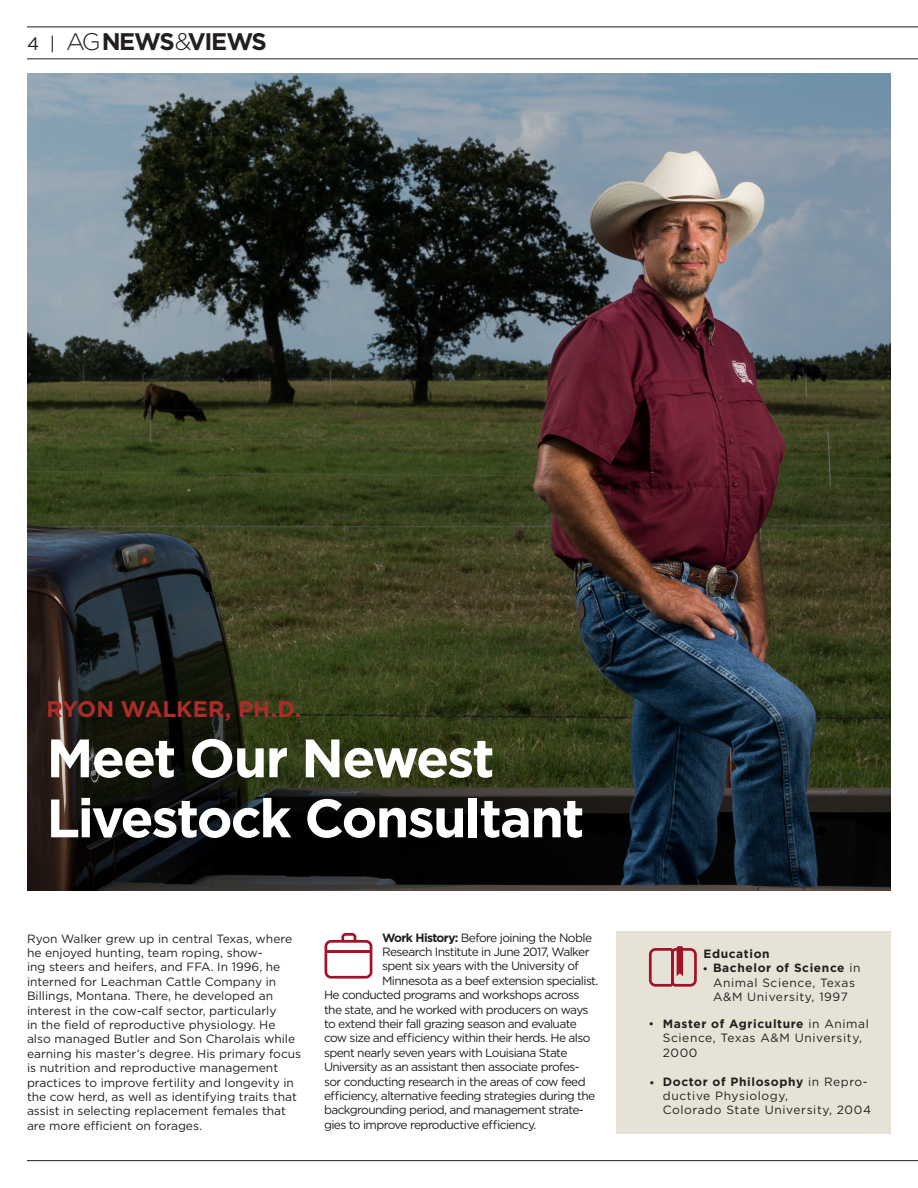
<style>
.page{position:relative;width:918px;height:1188px;background:#fff}
.page>*{position:absolute;margin:0;border:0;box-sizing:border-box;transform-origin:0 0}
.t1{font:700 54px/60px "Gotham";letter-spacing:-.035em;color:#fff}
.t2{font:700 24px "Gotham";letter-spacing:-.06em;color:#231f20}
.t3{font:700 22.5px "Gotham";color:#ae2c28}
.dropcap{font:12px "Gotham";letter-spacing:-.05em;color:#231f20}
.dropcap-2{font:12px/14.4px "Gotham";color:#231f20}
.dropcap-3{font:12px/14.4px "Gotham";letter-spacing:.05em;color:#231f20}
.dropcap-4{font:700 12px "Gotham";letter-spacing:.05em;color:#231f20}
.dropcap-5{font:12px "Gotham";letter-spacing:-.02em;color:#231f20}
.s1{font-weight:400;font-size:18px}
.s2{font-weight:300}
.s3{font-weight:700}
.s4{font-weight:400}
</style>
<div class="page">
<hr style="left:27px;top:1160px;width:891px;height:1px;background:#231f20">
<hr style="left:27px;top:58px;width:891px;height:1px;background:#231f20">
<hr style="left:27px;top:27px;width:891px;height:1px;background:#231f20">
<div style="left:616px;top:932px;width:275px;height:202px;background:#e7e2d6"></div>
<img style="left:27px;top:74px;width:864px;height:817px">
<svg style="left:325px;top:933px;width:47px;height:46px"></svg>
<svg style="left:649px;top:946px;width:48px;height:41px"></svg>
<p class="t2" style="left:27px;top:26px;width:241px"><span class="s1">4 |</span> <span class="s2">AG</span>NEWS<span class="s2">&amp;</span>VIEWS</p>
<p class="t3" style="left:47px;top:694px;width:256px">RYON WALKER, PH.D.</p>
<p class="t1" style="left:47px;top:728px;width:539px">Meet Our Newest<br>Livestock Consultant</p>
<p class="dropcap-2" style="left:27px;top:931px;width:276px">Ryon Walker grew up in central Texas, where he enjoyed hunting, team roping, show-<br>ing steers and heifers, and FFA. In 1996, he interned for Leachman Cattle Company in Billings, Montana. There, he developed an interest in the cow-calf sector, particularly<br>in the field of reproductive physiology. He also managed Butler and Son Charolais while earning his master’s degree. His primary focus is nutrition and reproductive management practices to improve fertility and longevity in the cow herd, as well as identifying traits that assist in selecting replacement females that are more efficient on forages.</p>
<p class="dropcap" style="left:382px;top:930px;width:212px"><span class="s3">Work History:</span> Before joining the Noble</p>
<p class="dropcap" style="left:382px;top:944px;width:209px">Research Institute in June 2017, Walker</p>
<p class="dropcap" style="left:382px;top:958px;width:198px">spent six years with the University of</p>
<p class="dropcap" style="left:382px;top:973px;width:218px">Minnesota as a beef extension specialist.</p>
<p class="dropcap" style="left:324px;top:987px;width:257px">He conducted programs and workshops across</p>
<p class="dropcap" style="left:324px;top:1002px;width:266px">the state, and he worked with producers on ways</p>
<p class="dropcap" style="left:324px;top:1016px;width:254px">to extend their fall grazing season and evaluate</p>
<p class="dropcap" style="left:324px;top:1030px;width:268px">cow size and efficiency within their herds. He also</p>
<p class="dropcap" style="left:324px;top:1045px;width:245px">spent nearly seven years with Louisiana State</p>
<p class="dropcap" style="left:324px;top:1059px;width:257px">University as an assistant then associate profes-</p>
<p class="dropcap" style="left:324px;top:1074px;width:263px">sor conducting research in the areas of cow feed</p>
<p class="dropcap" style="left:324px;top:1088px;width:273px">efficiency, alternative feeding strategies during the</p>
<p class="dropcap" style="left:324px;top:1102px;width:261px">backgrounding period, and management strate-</p>
<p class="dropcap" style="left:324px;top:1117px;width:214px">gies to improve reproductive efficiency.</p>
<p class="dropcap-5" style="left:648px;top:1016px;width:7px">•</p>
<p class="dropcap-5" style="left:649px;top:1075px;width:7px">•</p>
<p class="dropcap-4" style="left:704px;top:946px;width:68px">Education</p>
<p class="dropcap-4" style="left:702px;top:960px;width:160px"><span class="s4">•</span> Bachelor of Science <span class="s4">in</span></p>
<p class="dropcap-3" style="left:713px;top:975px;width:144px">Animal Science, Texas<br>A&amp;M University, 1997</p>
<p class="dropcap-3" style="left:663px;top:1016px;width:208px"><span class="s3">Master of Agriculture</span> in Animal<br>Science, Texas A&amp;M University,<br>2000</p>
<p class="dropcap-3" style="left:663px;top:1074px;width:207px"><span class="s3">Doctor of Philosophy</span> in Repro&shy;ductive Physiology,</p>
<p class="dropcap-3" style="left:663px;top:1103px;width:210px">Colorado State University, 2004</p>
</div>
